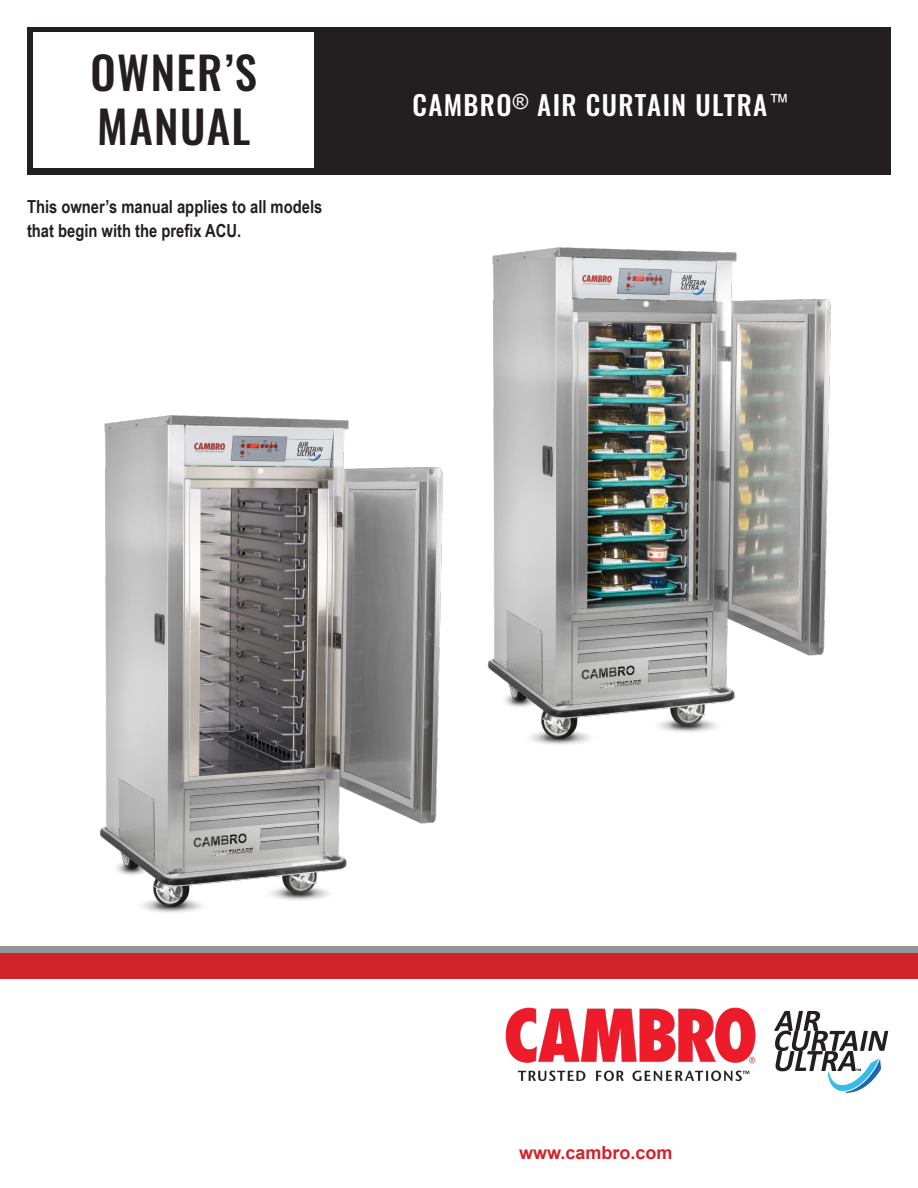
<style>
.page{position:relative;width:918px;height:1188px;background:#fff}
.page>*{position:absolute;margin:0;border:0;box-sizing:border-box;transform-origin:0 0}
.t1{font:500 45px "Oswald";letter-spacing:.03em;color:#231f20}
.t2{font:500 27px "Oswald";letter-spacing:.05em;color:#fff}
.t3{font:700 18px "Arial Narrow";color:#231f20}
.t4{font:700 18px "Arial";color:#d1232a}
</style>
<div class="page">
<div style="left:27px;top:27px;width:864px;height:148px;background:#231f20"></div>
<div style="left:33px;top:32px;width:281px;height:135px;background:#fff"></div>
<img style="left:487px;top:247px;width:344px;height:498px">
<img style="left:99px;top:415px;width:344px;height:498px">
<img style="left:505px;top:1007px;width:251px;height:75px">
<div style="left:0;top:953px;width:918px;height:26px;background:#d1232a"></div>
<div style="left:0;top:946px;width:918px;height:7px;background:#939598"></div>
<svg style="left:774px;top:1011px;width:114px;height:82px"></svg>
<p class="t1" style="left:91px;top:49px;width:168px">OWNER’S</p>
<p class="t1" style="left:97px;top:103px;width:155px">MANUAL</p>
<p class="t3" style="left:27px;top:193px;width:297px">This owner’s manual applies to all models</p>
<p class="t3" style="left:27px;top:217px;width:216px">that begin with the prefix ACU.</p>
<p class="t2" style="left:412px;top:91px;width:379px">CAMBRO<sup>®</sup> AIR CURTAIN ULTRA<sup>™</sup></p>
<p class="t4" style="left:519px;top:1140px;width:155px">www.cambro.com</p>
</div>
